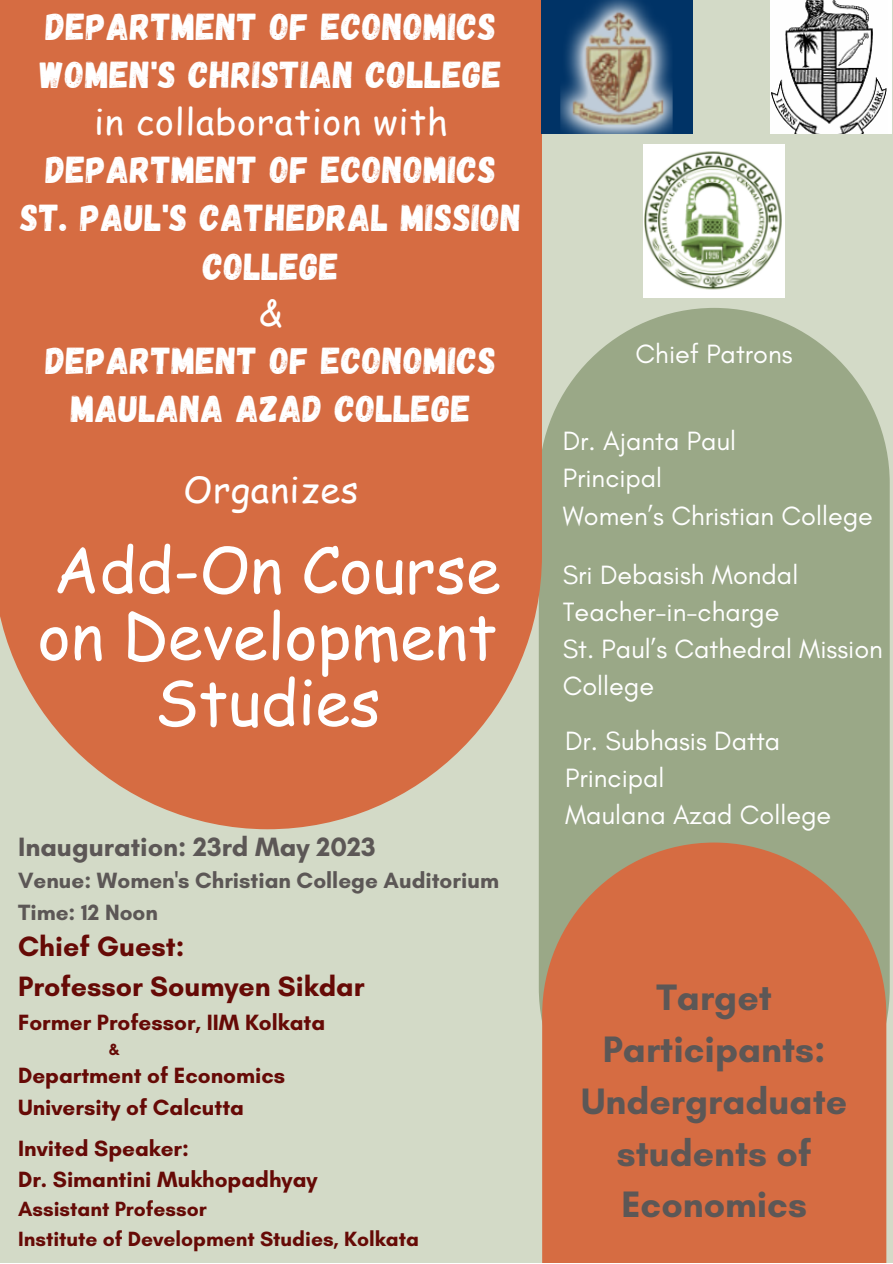
<style>
.page{position:relative;width:893px;height:1264px;background:#fff}
.page>*{position:absolute;margin:0;border:0;box-sizing:border-box;transform-origin:0 0}
.t1{font:63px/66.3px "Comic Sans MS";color:#fff;text-align:center}
.t2{font:37.5px/48.3px "Gagalin";letter-spacing:.02em;color:#fff;text-align:center}
.t3{font:700 37.5px/51.8px "Glacial Indifference";color:#5c5756;text-align:center}
.t4{font:36px "Comic Sans MS";letter-spacing:.02em;color:#fff}
.t5{font:700 28.5px "Glacial Indifference";color:#660a06}
.t6{font:27px/37px "Glacial Indifference";color:#fff}
.t7{font:700 27px "Glacial Indifference";color:#5c5756}
.t8{font:700 22.5px "Glacial Indifference";color:#660a06}
.t9{font:700 22.5px "Glacial Indifference";color:#5c5756}
.t10{font:700 21px "Glacial Indifference";color:#660a06}
.t11{font:700 16.5px "Glacial Indifference";color:#660a06}
</style>
<div class="page">
<div style="left:0;top:0;width:892px;height:1262px;background:#d3dac7"></div>
<div style="left:538px;top:308px;width:351px;height:855px;background:#9aa887;border-radius:175px"></div>
<div style="left:0;top:0;width:542px;height:829px;background:#d66c42"></div>
<svg style="left:542px;top:842px;width:344px;height:420px;background:#d07148"></svg>
<img style="left:770px;top:0;width:122px;height:134px">
<img style="left:643px;top:144px;width:141px;height:153px">
<img style="left:542px;top:0;width:150px;height:134px">
<p class="t2" style="left:46px;top:1px;width:451px">DEPARTMENT OF ECONOMICS</p>
<p class="t2" style="left:40px;top:49px;width:463px">WOMEN'S CHRISTIAN COLLEGE</p>
<p class="t4" style="left:94px;top:95px;width:355px">in collaboration with</p>
<p class="t2" style="left:46px;top:143px;width:451px">DEPARTMENT OF ECONOMICS</p>
<p class="t2" style="left:21px;top:192px;width:502px">ST. PAUL'S CATHEDRAL MISSION<br>COLLEGE</p>
<p class="t4" style="left:259px;top:286px;width:25px">&amp;</p>
<p class="t2" style="left:46px;top:335px;width:451px">DEPARTMENT OF ECONOMICS</p>
<p class="t2" style="left:71px;top:383px;width:401px">MAULANA AZAD COLLEGE</p>
<p class="t4" style="left:184px;top:464px;width:176px">Organizes</p>
<p class="t1" style="left:38px;top:534px;width:464px">Add-On Course on Development<br>Studies</p>
<p class="t7" style="left:18px;top:830px;width:359px">Inauguration: 23rd May 2023</p>
<p class="t9" style="left:18px;top:867px;width:482px">Venue: Women's Christian College Auditorium</p>
<p class="t9" style="left:18px;top:898px;width:141px">Time: 12 Noon</p>
<p class="t5" style="left:18px;top:929px;width:168px">Chief Guest:</p>
<p class="t5" style="left:18px;top:968px;width:348px">Professor Soumyen Sikdar</p>
<p class="t8" style="left:18px;top:1008px;width:309px">Former Professor, IIM Kolkata</p>
<p class="t11" style="left:109px;top:1038px;width:13px">&amp;</p>
<p class="t8" style="left:18px;top:1061px;width:268px">Department of Economics</p>
<p class="t8" style="left:18px;top:1093px;width:227px">University of Calcutta</p>
<p class="t8" style="left:18px;top:1134px;width:172px">Invited Speaker:</p>
<p class="t8" style="left:18px;top:1165px;width:301px">Dr. Simantini Mukhopadhyay</p>
<p class="t10" style="left:18px;top:1196px;width:190px">Assistant Professor</p>
<p class="t10" style="left:18px;top:1225px;width:402px">Institute of Development Studies, Kolkata</p>
<p class="t6" style="left:635px;top:335px;width:158px">Chief Patrons</p>
<p class="t6" style="left:562px;top:422px;width:175px">Dr. Ajanta Paul</p>
<p class="t6" style="left:562px;top:459px;width:101px">Principal</p>
<p class="t6" style="left:562px;top:496px;width:311px">Women’s Christian College</p>
<p class="t6" style="left:562px;top:555px;width:237px">Sri Debasish Mondal</p>
<p class="t6" style="left:562px;top:593px;width:218px">Teacher-in-charge</p>
<p class="t6" style="left:562px;top:630px;width:322px">St. Paul’s Cathedral Mission<br>College</p>
<p class="t6" style="left:565px;top:722px;width:217px">Dr. Subhasis Datta</p>
<p class="t6" style="left:565px;top:759px;width:101px">Principal</p>
<p class="t6" style="left:565px;top:796px;width:268px">Maulana Azad College</p>
<p class="t3" style="left:581px;top:971px;width:267px">Target<br>Participants:<br>Undergraduate students of<br>Economics</p>
</div>
